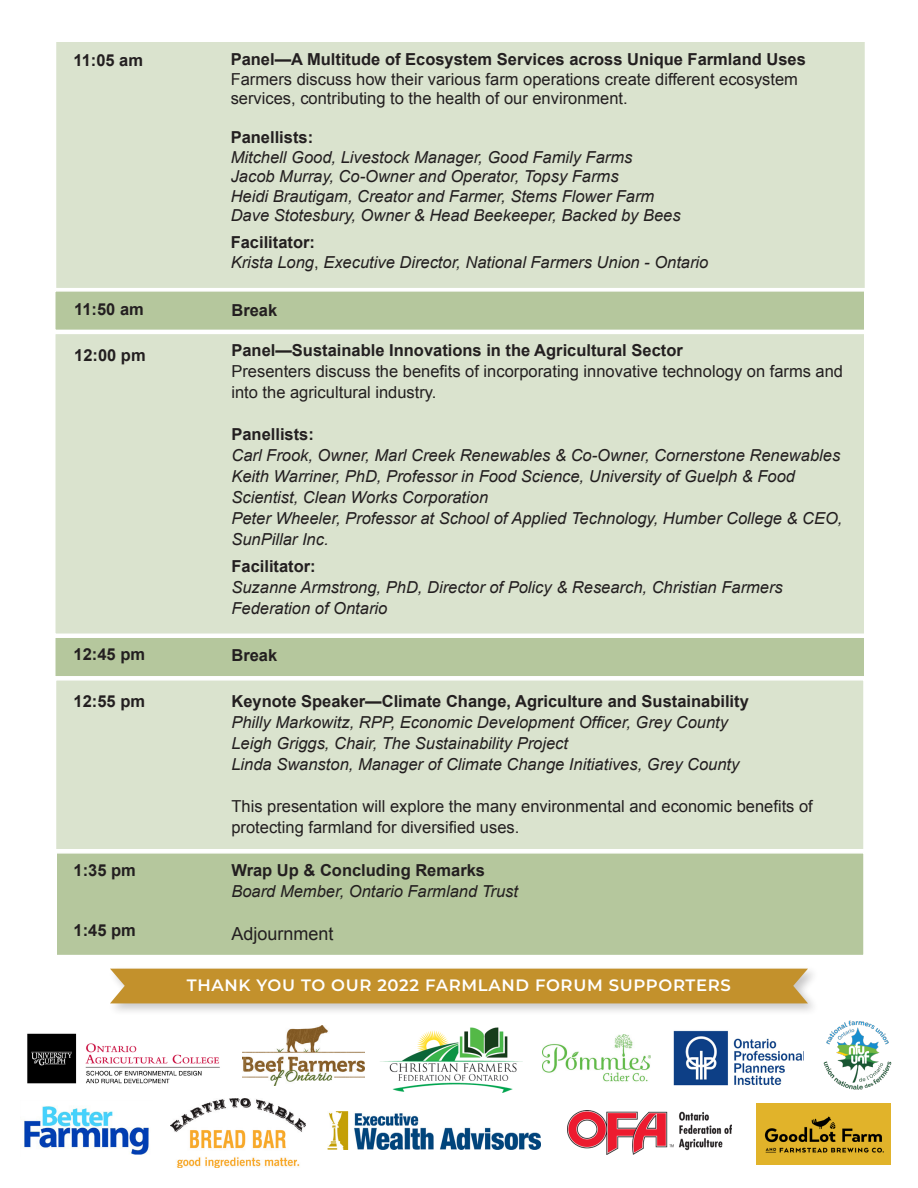
<style>
.page{position:relative;width:918px;height:1188px;background:#fff}
.page>*{position:absolute;margin:0;border:0;box-sizing:border-box;transform-origin:0 0}
.t1{font:18px "Arial";color:#231f20}
.t2{font:italic 16.5px/21px "Arial";color:#231f20}
.t3{font:16.5px/21px "Arial";color:#231f20}
.t4{font:700 16.5px "Arial";color:#231f20}
.t5{font:600 16.5px "Montserrat";letter-spacing:.04em;color:#fff}
.s1{font-style:normal}
</style>
<div class="page">
<div style="left:54px;top:333px;width:812px;height:302px;background:#dae3ce;border:2px solid #fff"></div>
<div style="left:55px;top:679px;width:810px;height:171px;background:#dae3ce;border:2px solid #fff"></div>
<div style="left:54px;top:290px;width:812px;height:41px;background:#b5c79d;border:2px solid #fff"></div>
<div style="left:54px;top:636px;width:812px;height:42px;background:#b5c79d;border:2px solid #fff"></div>
<div style="left:56px;top:852px;width:809px;height:104px;background:#b5c79d;border:2px solid #fff"></div>
<div style="left:55px;top:40px;width:811px;height:249px;background:#dae3ce;border:2px solid #fff"></div>
<div style="left:108px;top:965px;width:712px;height:51px;background:#231f20;opacity:.25"></div>
<div style="left:110px;top:969px;width:698px;height:34px;background:#c3912c"></div>
<img style="left:243px;top:1026px;width:121px;height:59px">
<img style="left:24px;top:1106px;width:125px;height:49px">
<img style="left:27px;top:1033px;width:193px;height:51px">
<img style="left:328px;top:1112px;width:213px;height:37px">
<img style="left:171px;top:1099px;width:135px;height:69px">
<img style="left:380px;top:1027px;width:143px;height:66px">
<img style="left:673px;top:1030px;width:131px;height:56px">
<img style="left:568px;top:1110px;width:163px;height:44px">
<img style="left:823px;top:1020px;width:69px;height:70px">
<img style="left:757px;top:1104px;width:134px;height:61px">
<img style="left:543px;top:1034px;width:108px;height:48px">
<p class="t4" style="left:73px;top:49px;width:71px">11:05 am</p>
<p class="t4" style="left:231px;top:49px;width:577px">Panel—A Multitude of Ecosystem Services across Unique Farmland Uses</p>
<p class="t3" style="left:231px;top:69px;width:569px">Farmers discuss how their various farm operations create different ecosystem</p>
<p class="t3" style="left:231px;top:88px;width:399px">services, contributing to the health of our environment.</p>
<p class="t4" style="left:231px;top:127px;width:84px">Panellists:</p>
<p class="t2" style="left:231px;top:147px;width:403px">Mitchell Good, Livestock Manager, Good Family Farms</p>
<p class="t2" style="left:231px;top:166px;width:389px">Jacob Murray, Co-Owner and Operator, Topsy Farms</p>
<p class="t2" style="left:231px;top:186px;width:425px">Heidi Brautigam, Creator and Farmer, Stems Flower Farm</p>
<p class="t2" style="left:231px;top:205px;width:452px">Dave Stotesbury, Owner &amp; Head Beekeeper, Backed by Bees</p>
<p class="t4" style="left:231px;top:232px;width:86px">Facilitator:</p>
<p class="t2" style="left:231px;top:252px;width:479px">Krista Long<span class="s1">,</span> Executive Director, National Farmers Union - Ontario</p>
<p class="t4" style="left:74px;top:298px;width:71px">11:50 am</p>
<p class="t4" style="left:231px;top:299px;width:47px">Break</p>
<p class="t4" style="left:74px;top:344px;width:73px">12:00 pm</p>
<p class="t4" style="left:231px;top:339px;width:453px">Panel—Sustainable Innovations in the Agricultural Sector</p>
<p class="t3" style="left:231px;top:361px;width:613px">Presenters discuss the benefits of incorporating innovative technology on farms and into the agricultural industry.</p>
<p class="t4" style="left:231px;top:423px;width:84px">Panellists:</p>
<p class="t2" style="left:231px;top:445px;width:610px">Carl Frook, Owner, Marl Creek Renewables &amp; Co-Owner, Cornerstone Renewables</p>
<p class="t2" style="left:231px;top:466px;width:565px">Keith Warriner, PhD, Professor in Food Science, University of Guelph &amp; Food</p>
<p class="t2" style="left:231px;top:487px;width:258px">Scientist, Clean Works Corporation</p>
<p class="t2" style="left:231px;top:508px;width:613px">Peter Wheeler, Professor at School of Applied Technology, Humber College &amp; CEO,<br>SunPillar Inc.</p>
<p class="t4" style="left:231px;top:555px;width:86px">Facilitator:</p>
<p class="t2" style="left:231px;top:577px;width:553px">Suzanne Armstrong, PhD, Director of Policy &amp; Research, Christian Farmers</p>
<p class="t2" style="left:231px;top:598px;width:157px">Federation of Ontario</p>
<p class="t4" style="left:74px;top:644px;width:73px">12:45 pm</p>
<p class="t4" style="left:74px;top:690px;width:73px">12:55 pm</p>
<p class="t4" style="left:231px;top:645px;width:47px">Break</p>
<p class="t4" style="left:231px;top:690px;width:519px">Keynote Speaker—Climate Change, Agriculture and Sustainability</p>
<p class="t2" style="left:231px;top:712px;width:498px">Philly Markowitz, RPP, Economic Development Officer, Grey County</p>
<p class="t2" style="left:231px;top:733px;width:338px">Leigh Griggs, Chair, The Sustainability Project</p>
<p class="t2" style="left:231px;top:754px;width:510px">Linda Swanston, Manager of Climate Change Initiatives, Grey County</p>
<p class="t3" style="left:231px;top:796px;width:583px">This presentation will explore the many environmental and economic benefits of protecting farmland for diversified uses.</p>
<p class="t4" style="left:74px;top:860px;width:64px">1:35 pm</p>
<p class="t4" style="left:74px;top:919px;width:64px">1:45 pm</p>
<p class="t4" style="left:231px;top:860px;width:255px">Wrap Up &amp; Concluding Remarks</p>
<p class="t2" style="left:231px;top:881px;width:288px">Board Member, Ontario Farmland Trust</p>
<p class="t1" style="left:231px;top:922px;width:104px">Adjournment</p>
<p class="t5" style="left:187px;top:973px;width:546px">THANK YOU TO OUR 2022 FARMLAND FORUM SUPPORTERS</p>
</div>
